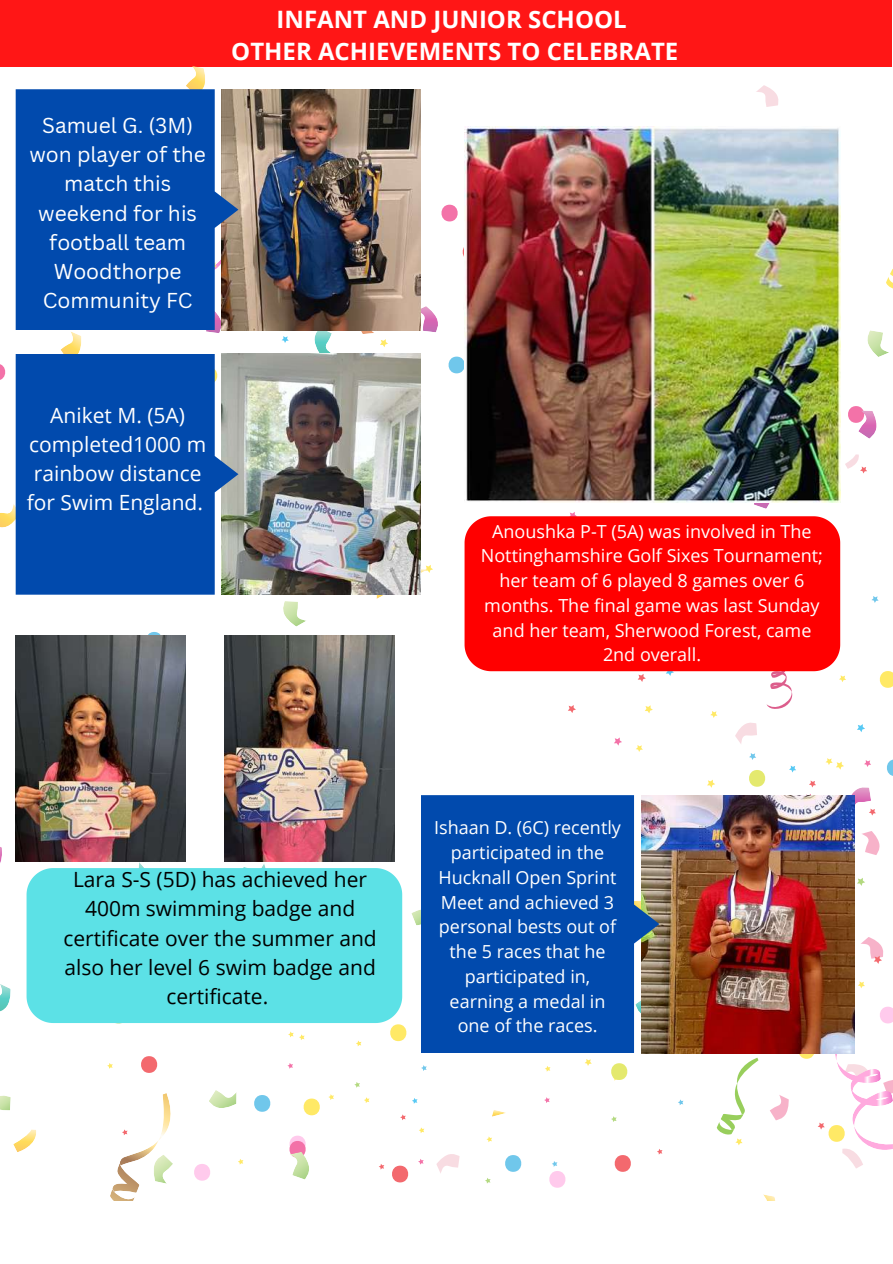
<style>
.page{position:relative;width:893px;height:1264px;background:#fff}
.page>*{position:absolute;margin:0;border:0;box-sizing:border-box;transform-origin:0 0}
.t1{font:700 24px/32.5px "Open Sans";color:#fff;text-align:center}
.t2{font:21px/29.2px "Open Sans";color:#000;text-align:center}
.t3{font:21px/29.2px "Canva Sans";color:#fff;text-align:center}
.t4{font:21px/29.2px "Open Sans";color:#fff;text-align:center}
.t5{font:18px/24.8px "Open Sans";color:#fff;text-align:center}
</style>
<div class="page">
<div style="left:0;top:0;width:891px;height:67px;background:#ff1616"></div>
<svg style="left:862px;top:831px;width:18px;height:24px"></svg>
<svg style="left:770px;top:1095px;width:19px;height:25px"></svg>
<svg style="left:436px;top:1154px;width:23px;height:19px"></svg>
<svg style="left:756px;top:85px;width:23px;height:22px"></svg>
<svg style="left:735px;top:722px;width:22px;height:22px"></svg>
<svg style="left:858px;top:981px;width:6px;height:7px"></svg>
<svg style="left:839px;top:675px;width:7px;height:7px"></svg>
<svg style="left:789px;top:765px;width:7px;height:7px"></svg>
<svg style="left:864px;top:760px;width:7px;height:7px"></svg>
<svg style="left:871px;top:596px;width:7px;height:7px"></svg>
<svg style="left:585px;top:1059px;width:6px;height:6px"></svg>
<svg style="left:809px;top:780px;width:7px;height:7px"></svg>
<svg style="left:749px;top:753px;width:7px;height:7px"></svg>
<svg style="left:636px;top:745px;width:7px;height:7px"></svg>
<svg style="left:845px;top:454px;width:22px;height:19px"></svg>
<svg style="left:710px;top:711px;width:7px;height:7px"></svg>
<svg style="left:281px;top:336px;width:8px;height:7px"></svg>
<svg style="left:645px;top:705px;width:7px;height:8px"></svg>
<svg style="left:707px;top:779px;width:8px;height:8px"></svg>
<svg style="left:665px;top:671px;width:9px;height:5px"></svg>
<svg style="left:614px;top:737px;width:8px;height:8px"></svg>
<svg style="left:638px;top:674px;width:7px;height:8px"></svg>
<svg style="left:570px;top:512px;width:7px;height:4px"></svg>
<svg style="left:568px;top:705px;width:8px;height:8px"></svg>
<svg style="left:825px;top:758px;width:19px;height:11px"></svg>
<svg style="left:861px;top:937px;width:23px;height:26px"></svg>
<svg style="left:857px;top:878px;width:8px;height:7px"></svg>
<svg style="left:857px;top:724px;width:8px;height:8px"></svg>
<svg style="left:238px;top:1159px;width:5px;height:5px"></svg>
<svg style="left:419px;top:1127px;width:5px;height:6px"></svg>
<svg style="left:486px;top:1136px;width:6px;height:6px"></svg>
<svg style="left:485px;top:1178px;width:5px;height:5px"></svg>
<svg style="left:412px;top:1098px;width:5px;height:5px"></svg>
<svg style="left:328px;top:1094px;width:6px;height:5px"></svg>
<svg style="left:418px;top:1159px;width:5px;height:5px"></svg>
<svg style="left:107px;top:1063px;width:6px;height:5px"></svg>
<svg style="left:288px;top:1031px;width:16px;height:9px"></svg>
<svg style="left:400px;top:1114px;width:6px;height:6px"></svg>
<svg style="left:356px;top:1040px;width:5px;height:6px"></svg>
<svg style="left:354px;top:1082px;width:6px;height:5px"></svg>
<svg style="left:287px;top:1063px;width:6px;height:5px"></svg>
<svg style="left:421px;top:1065px;width:6px;height:5px"></svg>
<svg style="left:364px;top:1097px;width:5px;height:6px"></svg>
<svg style="left:545px;top:1066px;width:5px;height:5px"></svg>
<svg style="left:657px;top:1149px;width:5px;height:5px"></svg>
<svg style="left:611px;top:1116px;width:5px;height:5px"></svg>
<svg style="left:544px;top:1097px;width:5px;height:6px"></svg>
<svg style="left:678px;top:1099px;width:5px;height:6px"></svg>
<svg style="left:879px;top:671px;width:13px;height:16px"></svg>
<svg style="left:303px;top:1098px;width:17px;height:17px"></svg>
<svg style="left:462px;top:247px;width:2px;height:10px"></svg>
<svg style="left:614px;top:1155px;width:17px;height:16px"></svg>
<svg style="left:379px;top:1164px;width:30px;height:18px"></svg>
<svg style="left:141px;top:1056px;width:17px;height:16px"></svg>
<svg style="left:749px;top:770px;width:17px;height:16px"></svg>
<svg style="left:611px;top:1063px;width:17px;height:17px"></svg>
<svg style="left:390px;top:1024px;width:17px;height:17px"></svg>
<svg style="left:795px;top:1006px;width:97px;height:162px"></svg>
<svg style="left:549px;top:1161px;width:17px;height:26px"></svg>
<svg style="left:194px;top:1164px;width:16px;height:16px"></svg>
<svg style="left:441px;top:205px;width:17px;height:16px"></svg>
<svg style="left:0;top:364px;width:6px;height:16px"></svg>
<svg style="left:448px;top:356px;width:16px;height:17px"></svg>
<svg style="left:887px;top:760px;width:5px;height:16px"></svg>
<svg style="left:505px;top:1155px;width:17px;height:16px"></svg>
<svg style="left:254px;top:1095px;width:17px;height:16px"></svg>
<svg style="left:148px;top:632px;width:13px;height:3px"></svg>
<svg style="left:716px;top:1057px;width:42px;height:88px"></svg>
<svg style="left:886px;top:270px;width:6px;height:18px"></svg>
<svg style="left:766px;top:671px;width:27px;height:38px"></svg>
<svg style="left:356px;top:330px;width:32px;height:17px"></svg>
<svg style="left:411px;top:909px;width:10px;height:16px"></svg>
<svg style="left:283px;top:601px;width:23px;height:25px"></svg>
<svg style="left:110px;top:1093px;width:63px;height:107px"></svg>
<svg style="left:867px;top:330px;width:22px;height:27px"></svg>
<svg style="left:0;top:1095px;width:11px;height:16px"></svg>
<svg style="left:209px;top:1090px;width:27px;height:18px"></svg>
<svg style="left:289px;top:1135px;width:20px;height:44px"></svg>
<svg style="left:186px;top:66px;width:19px;height:23px"></svg>
<svg style="left:60px;top:332px;width:22px;height:22px"></svg>
<svg style="left:763px;top:1194px;width:12px;height:6px"></svg>
<svg style="left:0;top:489px;width:16px;height:39px"></svg>
<svg style="left:13px;top:1129px;width:23px;height:23px"></svg>
<svg style="left:421px;top:565px;width:12px;height:8px"></svg>
<svg style="left:492px;top:1110px;width:14px;height:6px"></svg>
<svg style="left:243px;top:864px;width:23px;height:4px"></svg>
<svg style="left:301px;top:330px;width:43px;height:24px"></svg>
<svg style="left:122px;top:861px;width:25px;height:7px"></svg>
<svg style="left:0;top:984px;width:11px;height:28px"></svg>
<svg style="left:754px;top:502px;width:18px;height:7px"></svg>
<svg style="left:848px;top:406px;width:28px;height:32px"></svg>
<svg style="left:206px;top:330px;width:16px;height:3px"></svg>
<svg style="left:415px;top:306px;width:23px;height:26px"></svg>
<svg style="left:851px;top:787px;width:24px;height:38px"></svg>
<svg style="left:376px;top:594px;width:20px;height:5px"></svg>
<img style="left:238px;top:89px;width:183px;height:241px">
<svg style="left:16px;top:89px;width:222px;height:241px;background:#1252aa"></svg>
<img style="left:238px;top:354px;width:183px;height:240px">
<svg style="left:16px;top:354px;width:222px;height:240px;background:#1355ae"></svg>
<img style="left:659px;top:795px;width:195px;height:258px">
<svg style="left:421px;top:795px;width:238px;height:258px;background:#1253ab"></svg>
<img style="left:464px;top:126px;width:376px;height:376px">
<div style="left:464px;top:516px;width:376px;height:155px;background:#f00"></div>
<div style="left:27px;top:868px;width:375px;height:155px;background:#5ce1e6"></div>
<img style="left:16px;top:635px;width:169px;height:226px">
<img style="left:224px;top:635px;width:170px;height:226px">
<p class="t3" style="left:29px;top:110px;width:178px">Samuel G. (3M) won player of the match this weekend for his football team<br>Woodthorpe<br>Community FC</p>
<h1 class="t1" style="left:231px;top:2px;width:448px">INFANT AND JUNIOR SCHOOL<br>OTHER ACHIEVEMENTS TO CELEBRATE</h1>
<p class="t4" style="left:27px;top:400px;width:181px">Aniket M. (5A) completed1000 m rainbow distance for Swim England.</p>
<p class="t5" style="left:481px;top:518px;width:343px">Anoushka P-T (5A) was involved in The<br>Nottinghamshire Golf Sixes Tournament; her team of 6 played 8 games over 6 months. The final game was last Sunday and her team, Sherwood Forest, came<br>2nd overall.</p>
<p class="t2" style="left:63px;top:864px;width:315px">Lara S-S (5D) has achieved her<br>400m swimming badge and certificate over the summer and also her level 6 swim badge and certificate.</p>
<p class="t5" style="left:434px;top:815px;width:188px">Ishaan D. (6C) recently participated in the<br>Hucknall Open Sprint<br>Meet and achieved 3 personal bests out of the 5 races that he participated in, earning a medal in one of the races.</p>
</div>
